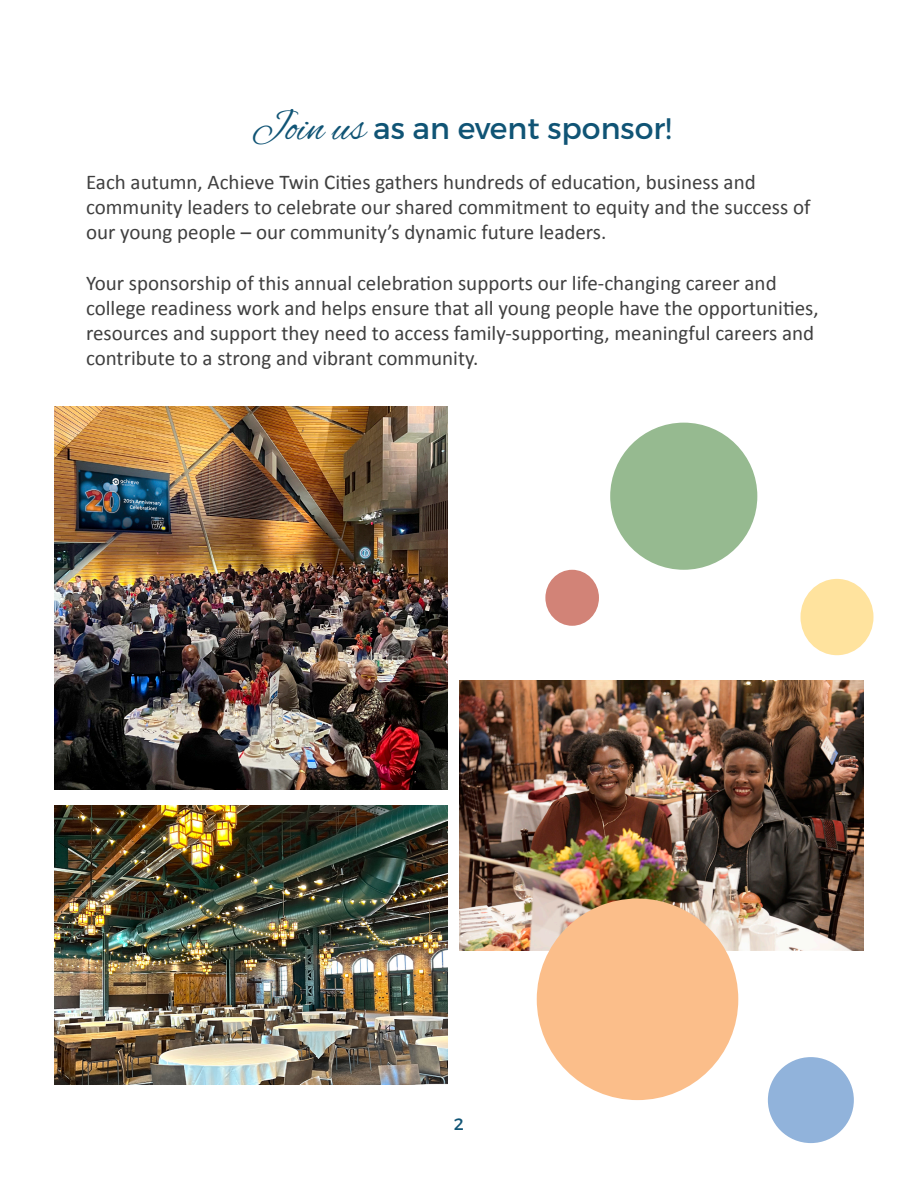
<style>
.page{position:relative;width:918px;height:1188px;background:#fff}
.page>*{position:absolute;margin:0;border:0;box-sizing:border-box;transform-origin:0 0}
.t1{font:30px "Montserrat";color:#105475}
.t2{font:21px/25.2px "Calibri";color:#3f3f3f}
.t3{font:16.5px "Montserrat";color:#105475}
.s1{font-family:"Alex Brush";font-size:42px}
</style>
<div class="page">
<div style="left:768px;top:1057px;width:86px;height:86px;background:#91b3db;border-radius:50%"></div>
<div style="left:800px;top:579px;width:74px;height:76px;background:#ffe39e;border-radius:50%"></div>
<div style="left:610px;top:423px;width:147px;height:147px;background:#96ba90;border-radius:50%"></div>
<img style="left:460px;top:681px;width:404px;height:269px">
<div style="left:537px;top:899px;width:201px;height:201px;background:#fbbe8a;border-radius:50%"></div>
<img style="left:54px;top:406px;width:394px;height:383px">
<img style="left:54px;top:806px;width:394px;height:278px">
<div style="left:545px;top:570px;width:54px;height:56px;background:#d28377;border-radius:50%"></div>
<p class="t1" style="left:251px;top:110px;width:422px"><span class="s1">Join us</span> as an event sponsor!</p>
<p class="t2" style="left:86px;top:169px;width:726px">Each autumn, Achieve Twin Cities gathers hundreds of education, business and community leaders to celebrate our shared commitment to equity and the success of our young people – our community’s dynamic future leaders.</p>
<p class="t2" style="left:86px;top:269px;width:734px">Your sponsorship of this annual celebration supports our life-changing career and college readiness work and helps ensure that all young people have the opportunities, resources and support they need to access family-supporting, meaningful careers and contribute to a strong and vibrant community.</p>
<p class="t3" style="left:454px;top:1114px;width:12px">2</p>
</div>
